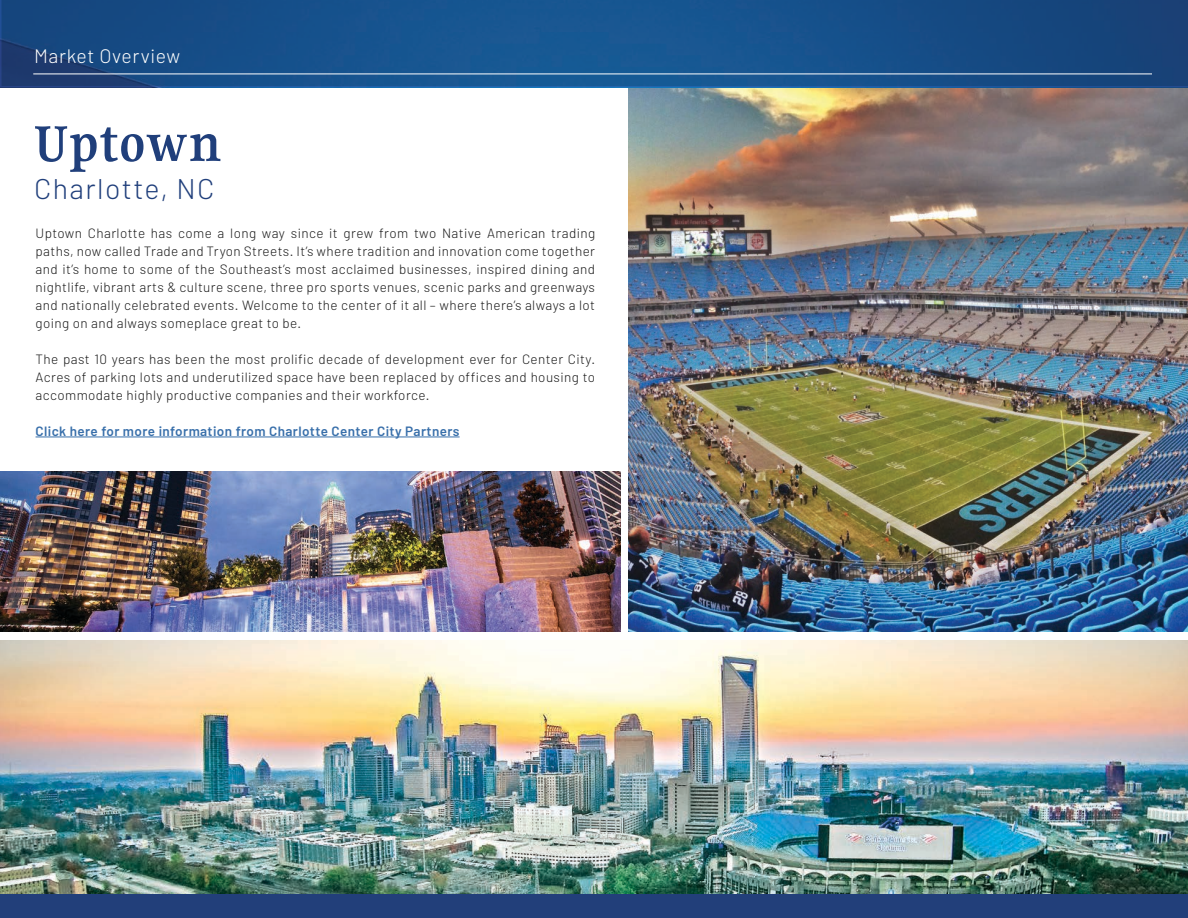
<style>
.page{position:relative;width:1188px;height:918px;background:#fff}
.page>*{position:absolute;margin:0;border:0;box-sizing:border-box;transform-origin:0 0}
.t1{font:700 55.5px "Gupter";letter-spacing:.015em;color:#203f7b}
.t2{font:300 28.5px "Barlow";letter-spacing:.05em;color:#203f7b}
.t3{font:300 19.5px "Barlow";letter-spacing:.03em;color:#fff}
.t4{font:300 13.5px/18px "Barlow";letter-spacing:.03em;color:#191919;text-align:justify}
.t5{font:600 13.5px "Barlow";letter-spacing:.03em;color:#386faa}
</style>
<div class="page">
<img style="left:628px;top:89px;width:560px;height:543px">
<img style="left:0;top:640px;width:1188px;height:254px">
<hr style="left:36px;top:437px;width:424px;height:1px;background:#386faa">
<img style="left:0;top:472px;width:621px;height:160px">
<svg style="left:0;top:0;width:1188px;height:88px;background:#184f89"></svg>
<div style="left:0;top:894px;width:1188px;height:24px;background:#223f7a"></div>
<hr style="left:33px;top:74px;width:1119px;height:1px;background:#fff">
<p class="t3" style="left:34px;top:44px;width:148px">Market Overview</p>
<p class="t1" style="left:33px;top:114px;width:189px">Uptown</p>
<p class="t2" style="left:34px;top:171px;width:182px">Charlotte, NC</p>
<p class="t4" style="left:36px;top:223px;width:561px">Uptown Charlotte has come a long way since it grew from two Native American trading paths, now called Trade and Tryon Streets. It’s where tradition and innovation come together and it’s home to some of the Southeast’s most acclaimed businesses, inspired dining and nightlife, vibrant arts &amp; culture scene, three pro sports venues, scenic parks and greenways and nationally celebrated events. Welcome to the center of it all – where there’s always a lot going on and always someplace great to be.</p>
<p class="t4" style="left:36px;top:349px;width:561px">The past 10 years has been the most prolific decade of development ever for Center City.<br>Acres of parking lots and underutilized space have been replaced by offices and housing to accommodate highly productive companies and their workforce.</p>
<p class="t5" style="left:36px;top:422px;width:426px">Click here for more information from Charlotte Center City Partners</p>
</div>
